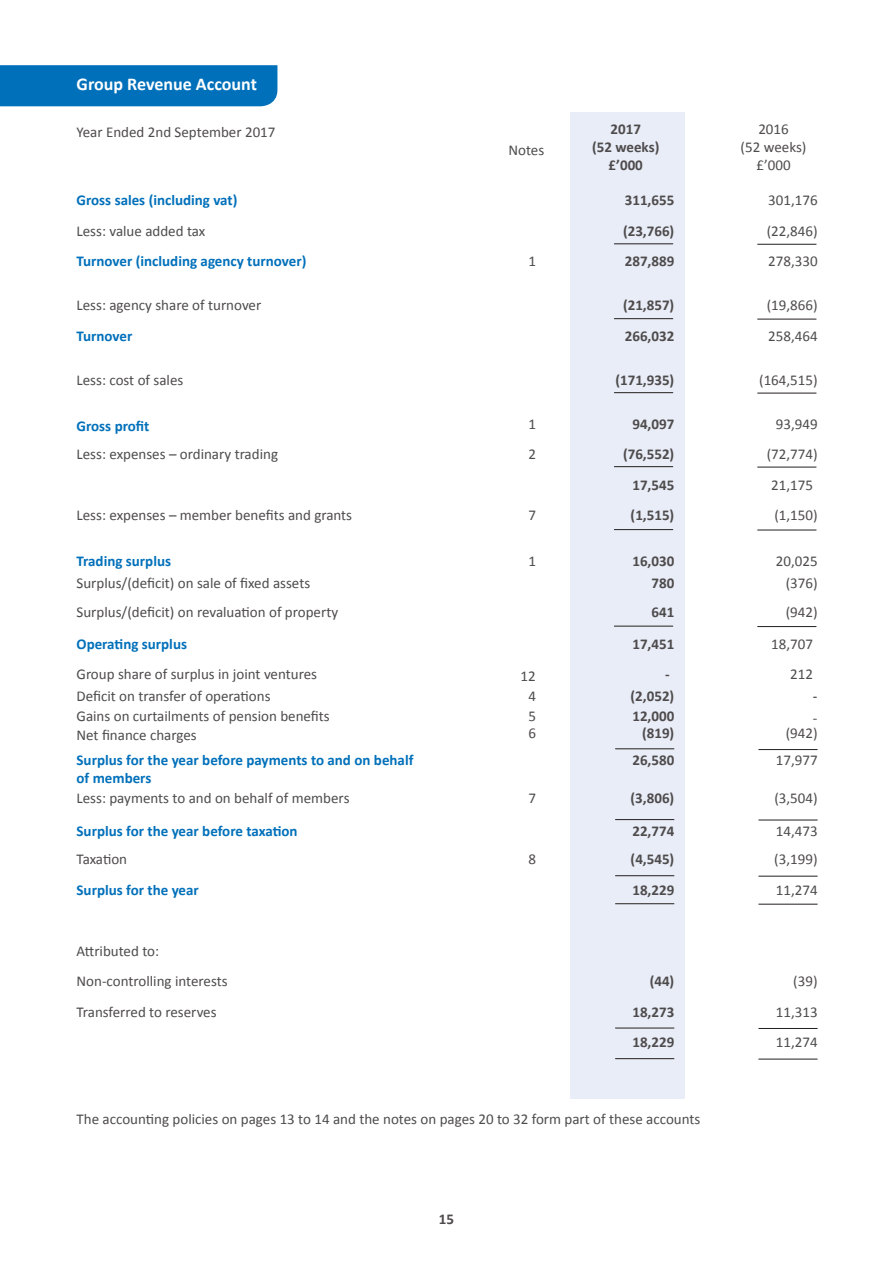
<style>
.page{position:relative;width:893px;height:1263px;background:#fff}
.page>*{position:absolute;margin:0;border:0;box-sizing:border-box;transform-origin:0 0}
.t1{font:700 18px "Calibri";color:#fff}
.t2{font:15px/18px "Calibri";color:#4e4b4c;text-align:center}
.t3{font:700 15px/18px "Calibri";color:#0070ba}
.t4{font:700 15px/18px "Calibri";color:#4e4b4c;text-align:center}
.t5{font:15px "Calibri";color:#241f1f}
</style>
<div class="page">
<div style="left:570px;top:112px;width:115px;height:986px;background:#e9edf7"></div>
<div style="left:0;top:65px;width:277px;height:41px;background:#0070ba"></div>
<hr style="left:614px;top:243px;width:59px;height:1px;background:#241f1f">
<hr style="left:757px;top:244px;width:59px;height:1px;background:#241f1f">
<hr style="left:614px;top:318px;width:59px;height:1px;background:#241f1f">
<hr style="left:757px;top:319px;width:59px;height:1px;background:#241f1f">
<hr style="left:614px;top:392px;width:59px;height:1px;background:#241f1f">
<hr style="left:757px;top:393px;width:59px;height:1px;background:#241f1f">
<hr style="left:614px;top:466px;width:59px;height:1px;background:#241f1f">
<hr style="left:757px;top:467px;width:59px;height:1px;background:#241f1f">
<hr style="left:614px;top:529px;width:59px;height:1px;background:#241f1f">
<hr style="left:757px;top:530px;width:59px;height:1px;background:#241f1f">
<hr style="left:614px;top:626px;width:59px;height:1px;background:#241f1f">
<hr style="left:757px;top:626px;width:59px;height:1px;background:#241f1f">
<hr style="left:615px;top:748px;width:59px;height:1px;background:#241f1f">
<hr style="left:758px;top:749px;width:60px;height:1px;background:#241f1f">
<hr style="left:615px;top:819px;width:59px;height:1px;background:#241f1f">
<hr style="left:758px;top:820px;width:60px;height:1px;background:#241f1f">
<hr style="left:615px;top:875px;width:59px;height:1px;background:#241f1f">
<hr style="left:615px;top:903px;width:59px;height:1px;background:#241f1f">
<hr style="left:758px;top:876px;width:60px;height:1px;background:#241f1f">
<hr style="left:758px;top:904px;width:60px;height:1px;background:#241f1f">
<hr style="left:615px;top:1028px;width:59px;height:1px;background:#241f1f">
<hr style="left:758px;top:1028px;width:60px;height:1px;background:#241f1f">
<hr style="left:615px;top:1058px;width:59px;height:1px;background:#241f1f">
<hr style="left:758px;top:1059px;width:60px;height:1px;background:#241f1f">
<p class="t1" style="left:77px;top:73px;width:182px">Group Revenue Account</p>
<p class="t2" style="left:77px;top:123px;width:200px">Year Ended 2nd September 2017</p>
<p class="t2" style="left:508px;top:141px;width:37px">Notes</p>
<p class="t4" style="left:592px;top:120px;width:69px">2017<br>(52 weeks) £’000</p>
<p class="t2" style="left:741px;top:120px;width:67px">2016<br>(52 weeks) £’000</p>
<p class="t3" style="left:77px;top:191px;width:162px">Gross sales (including vat)</p>
<p class="t4" style="left:625px;top:191px;width:51px">311,655</p>
<p class="t2" style="left:768px;top:191px;width:51px">301,176</p>
<p class="t2" style="left:77px;top:222px;width:130px">Less: value added tax</p>
<p class="t4" style="left:623px;top:222px;width:53px">(23,766)</p>
<p class="t2" style="left:767px;top:222px;width:52px">(22,846)</p>
<p class="t3" style="left:77px;top:252px;width:231px">Turnover (including agency turnover)</p>
<p class="t2" style="left:529px;top:252px;width:9px">1</p>
<p class="t4" style="left:625px;top:252px;width:51px">287,889</p>
<p class="t2" style="left:768px;top:252px;width:51px">278,330</p>
<p class="t2" style="left:77px;top:296px;width:186px">Less: agency share of turnover</p>
<p class="t4" style="left:623px;top:296px;width:53px">(21,857)</p>
<p class="t2" style="left:767px;top:296px;width:52px">(19,866)</p>
<p class="t3" style="left:77px;top:327px;width:57px">Turnover</p>
<p class="t4" style="left:625px;top:327px;width:51px">266,032</p>
<p class="t2" style="left:768px;top:327px;width:51px">258,464</p>
<p class="t2" style="left:77px;top:371px;width:108px">Less: cost of sales</p>
<p class="t4" style="left:615px;top:371px;width:60px">(171,935)</p>
<p class="t2" style="left:759px;top:371px;width:60px">(164,515)</p>
<p class="t3" style="left:77px;top:417px;width:74px">Gross profit</p>
<p class="t2" style="left:529px;top:415px;width:9px">1</p>
<p class="t4" style="left:632px;top:415px;width:43px">94,097</p>
<p class="t2" style="left:776px;top:415px;width:43px">93,949</p>
<p class="t2" style="left:77px;top:445px;width:203px">Less: expenses – ordinary trading</p>
<p class="t2" style="left:529px;top:445px;width:9px">2</p>
<p class="t4" style="left:623px;top:445px;width:53px">(76,552)</p>
<p class="t2" style="left:767px;top:445px;width:52px">(72,774)</p>
<p class="t4" style="left:632px;top:476px;width:43px">17,545</p>
<p class="t2" style="left:771px;top:476px;width:43px">21,175</p>
<p class="t2" style="left:77px;top:506px;width:277px">Less: expenses – member benefits and grants</p>
<p class="t2" style="left:529px;top:506px;width:9px">7</p>
<p class="t4" style="left:631px;top:506px;width:45px">(1,515)</p>
<p class="t2" style="left:774px;top:506px;width:45px">(1,150)</p>
<p class="t3" style="left:77px;top:552px;width:96px">Trading surplus</p>
<p class="t2" style="left:529px;top:552px;width:9px">1</p>
<p class="t4" style="left:632px;top:552px;width:43px">16,030</p>
<p class="t2" style="left:776px;top:552px;width:43px">20,025</p>
<p class="t2" style="left:77px;top:574px;width:235px">Surplus/(deficit) on sale of fixed assets</p>
<p class="t4" style="left:651px;top:574px;width:24px">780</p>
<p class="t2" style="left:786px;top:574px;width:33px">(376)</p>
<p class="t2" style="left:77px;top:603px;width:263px">Surplus/(deficit) on revaluation of property</p>
<p class="t4" style="left:651px;top:603px;width:24px">641</p>
<p class="t2" style="left:786px;top:603px;width:33px">(942)</p>
<p class="t3" style="left:77px;top:635px;width:112px">Operating surplus</p>
<p class="t4" style="left:632px;top:635px;width:43px">17,451</p>
<p class="t2" style="left:771px;top:635px;width:43px">18,707</p>
<p class="t2" style="left:77px;top:665px;width:242px">Group share of surplus in joint ventures</p>
<p class="t2" style="left:521px;top:667px;width:17px">12</p>
<p class="t4" style="left:665px;top:665px;width:6px">-</p>
<p class="t2" style="left:790px;top:665px;width:24px">212</p>
<p class="t2" style="left:77px;top:687px;width:196px">Deficit on transfer of operations</p>
<p class="t2" style="left:529px;top:687px;width:9px">4</p>
<p class="t4" style="left:631px;top:687px;width:45px">(2,052)</p>
<p class="t5" style="left:813px;top:687px;width:6px">-</p>
<p class="t2" style="left:77px;top:707px;width:255px">Gains on curtailments of pension benefits</p>
<p class="t2" style="left:529px;top:707px;width:9px">5</p>
<p class="t4" style="left:632px;top:706px;width:43px">12,000</p>
<p class="t2" style="left:813px;top:709px;width:6px">-</p>
<p class="t2" style="left:77px;top:726px;width:122px">Net finance charges</p>
<p class="t2" style="left:529px;top:724px;width:9px">6</p>
<p class="t4" style="left:642px;top:724px;width:34px">(819)</p>
<p class="t2" style="left:786px;top:724px;width:33px">(942)</p>
<p class="t3" style="left:77px;top:751px;width:338px">Surplus for the year before payments to and on behalf of members</p>
<p class="t4" style="left:632px;top:751px;width:43px">26,580</p>
<p class="t2" style="left:776px;top:751px;width:43px">17,977</p>
<p class="t2" style="left:77px;top:789px;width:274px">Less: payments to and on behalf of members</p>
<p class="t2" style="left:529px;top:789px;width:9px">7</p>
<p class="t4" style="left:631px;top:789px;width:45px">(3,806)</p>
<p class="t2" style="left:774px;top:789px;width:45px">(3,504)</p>
<p class="t3" style="left:77px;top:822px;width:223px">Surplus for the year before taxation</p>
<p class="t4" style="left:632px;top:822px;width:43px">22,774</p>
<p class="t2" style="left:776px;top:822px;width:43px">14,473</p>
<p class="t2" style="left:77px;top:850px;width:52px">Taxation</p>
<p class="t2" style="left:529px;top:850px;width:9px">8</p>
<p class="t4" style="left:631px;top:850px;width:45px">(4,545)</p>
<p class="t2" style="left:774px;top:850px;width:45px">(3,199)</p>
<p class="t3" style="left:77px;top:881px;width:124px">Surplus for the year</p>
<p class="t4" style="left:632px;top:881px;width:43px">18,229</p>
<p class="t2" style="left:776px;top:881px;width:43px">11,274</p>
<p class="t2" style="left:77px;top:935px;width:153px;line-height:30.5px;text-align:left">Attributed to:<br>Non-controlling interests</p>
<p class="t4" style="left:650px;top:972px;width:26px">(44)</p>
<p class="t2" style="left:793px;top:972px;width:26px">(39)</p>
<p class="t2" style="left:77px;top:1003px;width:142px">Transferred to reserves</p>
<p class="t4" style="left:632px;top:1003px;width:43px">18,273</p>
<p class="t2" style="left:776px;top:1003px;width:43px">11,313</p>
<p class="t4" style="left:632px;top:1033px;width:43px">18,229</p>
<p class="t2" style="left:776px;top:1033px;width:43px">11,274</p>
<p class="t2" style="left:77px;top:1110px;width:625px">The accounting policies on pages 13 to 14 and the notes on pages 20 to 32 form part of these accounts</p>
<p class="t4" style="left:439px;top:1210px;width:17px">15</p>
</div>
